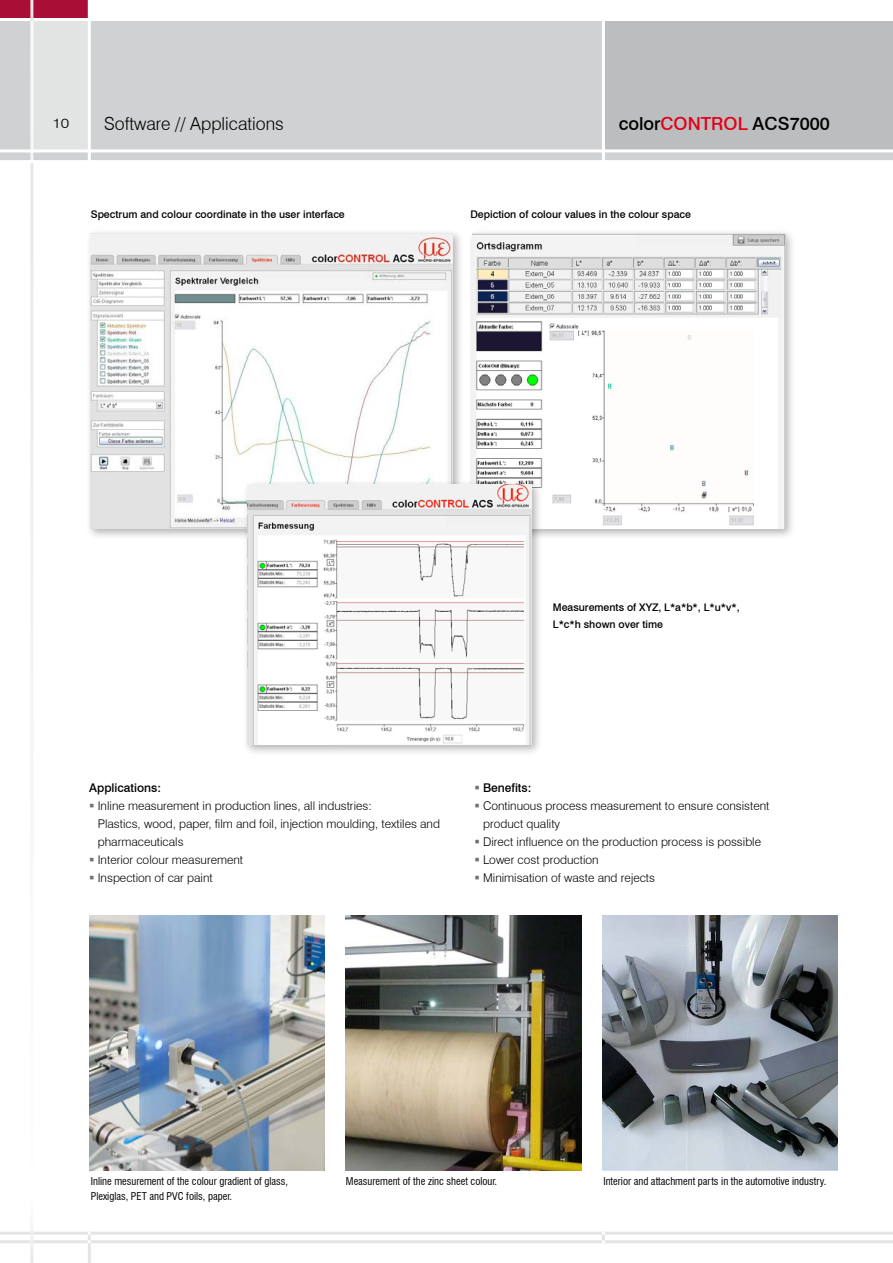
<style>
.page{position:relative;width:893px;height:1263px;background:#fff}
.page>*{position:absolute;margin:0;border:0;box-sizing:border-box;transform-origin:0 0}
.t1{font:300 18px "Swiss 721 BT";color:#000}
.t2{font:500 18px "Swiss 721 BT";color:#000}
.t3{font:300 13.5px "Swiss 721 BT";color:#000;scale:1.18 1}
.t4{font:300 12px/18px "Swiss 721 BT";color:#000}
.t5{font:500 12px "Swiss 721 BT";color:#000}
.t6{font:condensed 10.5px/15px "Swiss 721 BT";color:#000}
.t7{font:500 10.5px/17.2px "Swiss 721 BT";color:#000}
.s1{color:#e2001a}
</style>
<div class="page">
<div style="left:86px;top:228px;width:378px;height:312px;background:#000;opacity:.3"></div>
<img style="left:91px;top:234px;width:362px;height:295px">
<div style="left:467px;top:228px;width:329px;height:312px;background:#000;opacity:.3"></div>
<img style="left:473px;top:234px;width:312px;height:295px">
<div style="left:242px;top:479px;width:301px;height:277px;background:#000;opacity:.3"></div>
<img style="left:248px;top:484px;width:284px;height:261px">
<div style="left:0;top:21px;width:893px;height:141px;background:#d0d1d2"></div>
<div style="left:605px;top:21px;width:288px;height:128px;background:#bbbdbe"></div>
<div style="left:32px;top:21px;width:57px;height:130px;background:#e2e3e3"></div>
<div style="left:0;top:0;width:89px;height:18px;background:#a90f36"></div>
<hr style="left:88px;top:0;width:3px;height:163px;background:#fff">
<hr style="left:602px;top:17px;width:3px;height:145px;background:#fff">
<hr style="left:0;top:149px;width:893px;height:3px;background:#fff">
<hr style="left:0;top:160px;width:893px;height:3px;background:#fff">
<hr style="left:0;top:1240px;width:893px;height:3px;background:#e3e4e4">
<hr style="left:0;top:1232px;width:893px;height:3px;background:#e3e4e4">
<hr style="left:88px;top:1232px;width:3px;height:31px;background:#e3e4e4">
<svg style="left:602px;top:1232px;width:3px;height:11px"></svg>
<hr style="left:30px;top:0;width:3px;height:1204px;background:#e3e4e4">
<hr style="left:30px;top:1199px;width:3px;height:64px;background:#e3e4e4">
<img style="left:602px;top:915px;width:236px;height:255px">
<img style="left:346px;top:915px;width:235px;height:255px">
<img style="left:89px;top:915px;width:236px;height:255px">
<p class="t3" style="left:52px;top:115px;width:16px">10</p>
<h1 class="t1" style="left:104px;top:113px;width:181px">Software // Applications</h1>
<h1 class="t2" style="left:619px;top:113px;width:213px">color<span class="s1">CONTROL</span> ACS7000</h1>
<p class="t7" style="left:91px;top:206px;width:256px">Spectrum and colour coordinate in the user interface</p>
<p class="t7" style="left:470px;top:206px;width:222px">Depiction of colour values in the colour space</p>
<p class="t7" style="left:553px;top:598px;width:188px">Measurements of XYZ, L*a*b*, L*u*v*,<br>L*c*h shown over time</p>
<p class="t5" style="left:89px;top:780px;width:73px">Applications:</p>
<p class="t4" style="left:98px;top:797px;width:344px">Inline measurement in production lines, all industries:<br>Plastics, wood, paper, film and foil, injection moulding, textiles and pharmaceuticals<br>Interior colour measurement<br>Inspection of car paint</p>
<p class="t5" style="left:483px;top:780px;width:50px">Benefits:</p>
<p class="t4" style="left:483px;top:797px;width:288px">Continuous process measurement to ensure consistent product quality<br>Direct influence on the production process is possible Lower cost production<br>Minimisation of waste and rejects</p>
<p class="t6" style="left:91px;top:1173px;width:199px">Inline mesurement of the colour gradient of glass,<br>Plexiglas, PET and PVC foils, paper.</p>
<p class="t6" style="left:346px;top:1173px;width:153px">Measurement of the zinc sheet colour.</p>
<p class="t6" style="left:603px;top:1173px;width:224px">Interior and attachment parts in the automotive industry.</p>
</div>
